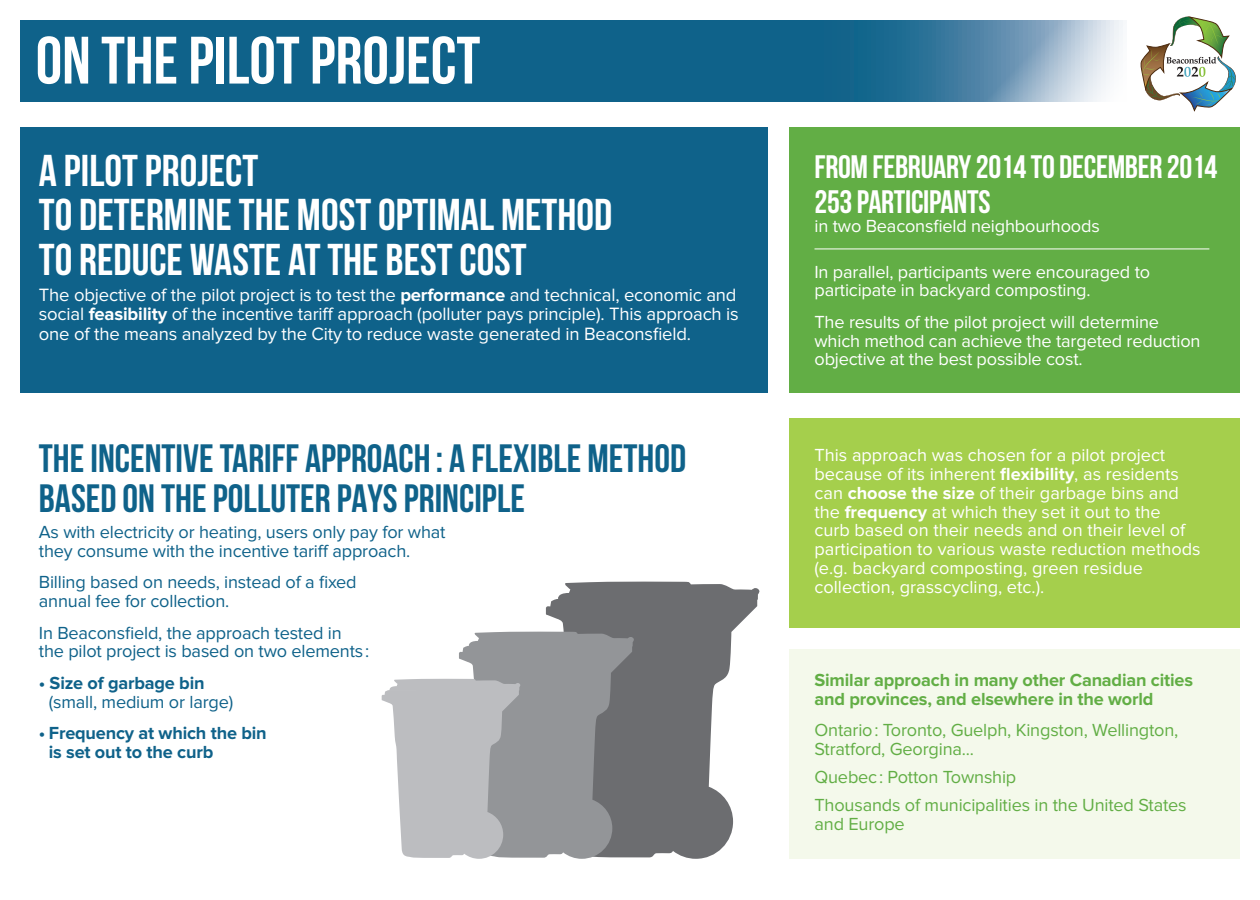
<style>
.page{position:relative;width:1260px;height:900px;background:#fff}
.page>*{position:absolute;margin:0;border:0;box-sizing:border-box;transform-origin:0 0}
.t1{font:700 66.88px "Bebas Neue";color:#fff}
.t2{font:700 44.56px/44.4px "Bebas Neue";color:#fff}
.t3{font:700 39.56px/39.4px "Bebas Neue";color:#0f628a}
.t4{font:700 32.5px "Bebas Neue";letter-spacing:-.01em;color:#fff}
.t5{font:18.5px/19.2px "Proxima Nova";letter-spacing:-.01em;color:#fff}
.t6{font:18.12px/18.8px "Proxima Nova";color:#fff}
.t7{font:18.12px/18.8px "Proxima Nova";letter-spacing:-.01em;color:#0f628a}
.t8{font:18.12px/18.8px "Proxima Nova";letter-spacing:-.01em;color:#62ae45}
.t9{font:700 18.12px/18.8px "Proxima Nova";letter-spacing:-.01em;color:#62ae45}
.t10{font:700 18.12px/18.8px "Proxima Nova";letter-spacing:-.01em;color:#0f628a}
.s1{font-weight:700}
</style>
<div class="page">
<svg style="left:20px;top:20px;width:1103px;height:82px;background:#256f94"></svg>
<div style="left:789px;top:128px;width:451px;height:265px;background:#62ae45"></div>
<div style="left:789px;top:418px;width:451px;height:210px;background:#a5cf4c"></div>
<div style="left:789px;top:649px;width:451px;height:210px;background:#f4f9eb"></div>
<img style="left:1140px;top:16px;width:96px;height:96px">
<div style="left:20px;top:128px;width:747px;height:265px;background:#0f628a"></div>
<hr style="left:815px;top:249px;width:394px;height:1px;background:#fff">
<svg style="left:558px;top:581px;width:202px;height:19px;background:#858689"></svg>
<svg style="left:546px;top:599px;width:211px;height:260px;fill:#6c6d70"></svg>
<svg style="left:382px;top:631px;width:253px;height:228px;background:#a9aaad"></svg>
<p class="t1" style="left:36px;top:24px;width:446px">ON THE PILOT PROJECT</p>
<p class="t2" style="left:39px;top:148px;width:575px">A PILOT PROJECT<br>TO DETERMINE THE MOST OPTIMAL METHOD<br>TO REDUCE WASTE AT THE BEST COST</p>
<p class="t5" style="left:39px;top:286px;width:701px">The objective of the pilot project is to test the <span class="s1">performance</span> and technical, economic and social <span class="s1">feasibility</span> of the incentive tariff approach (polluter pays principle). This approach is one of the means analyzed by the City to reduce waste generated in Beaconsfield.</p>
<p class="t3" style="left:39px;top:439px;width:649px">THE INCENTIVE TARIFF APPROACH : A FLEXIBLE METHOD<br>BASED ON THE POLLUTER PAYS PRINCIPLE</p>
<p class="t7" style="left:39px;top:523px;width:408px">As with electricity or heating, users only pay for what they consume with the incentive tariff approach.</p>
<p class="t7" style="left:39px;top:574px;width:319px">Billing based on needs, instead of a fixed annual fee for collection.</p>
<p class="t7" style="left:39px;top:624px;width:332px">In Beaconsfield, the approach tested in the pilot project is based on two elements:</p>
<p class="t7" style="left:49px;top:674px;width:186px;text-indent:-10px"><span class="s1">• Size of garbage bin </span>(small, medium or large)</p>
<p class="t10" style="left:49px;top:725px;width:219px;text-indent:-10px">• Frequency at which the bin is set out to the curb</p>
<p class="t4" style="left:815px;top:149px;width:404px">FROM FEBRUARY 2014 TO DECEMBER 2014</p>
<p class="t4" style="left:814px;top:184px;width:178px">253 PARTICIPANTS</p>
<p class="t6" style="left:814px;top:217px;width:287px">in two Beaconsfield neighbourhoods</p>
<p class="t6" style="left:814px;top:263px;width:337px">In parallel, participants were encouraged to participate in backyard composting.</p>
<p class="t6" style="left:814px;top:313px;width:388px">The results of the pilot project will determine which method can achieve the targeted reduction objective at the best possible cost.</p>
<p class="t6" style="left:814px;top:447px;width:388px">This approach was chosen for a pilot project because of its inherent <span class="s1">flexibility</span>, as residents can <span class="s1">choose the size</span> of their garbage bins and the <span class="s1">frequency</span> at which they set it out to the<br>curb based on their needs and on their level of participation to various waste reduction methods (e.g. backyard composting, green residue collection, grasscycling, etc.).</p>
<p class="t9" style="left:814px;top:671px;width:380px">Similar approach in many other Canadian cities and provinces, and elsewhere in the world</p>
<p class="t8" style="left:814px;top:722px;width:365px">Ontario: Toronto, Guelph, Kingston, Wellington,<br>Stratford, Georgina...</p>
<p class="t8" style="left:814px;top:769px;width:203px">Quebec: Potton Township</p>
<p class="t8" style="left:814px;top:797px;width:374px">Thousands of municipalities in the United States and Europe</p>
</div>
